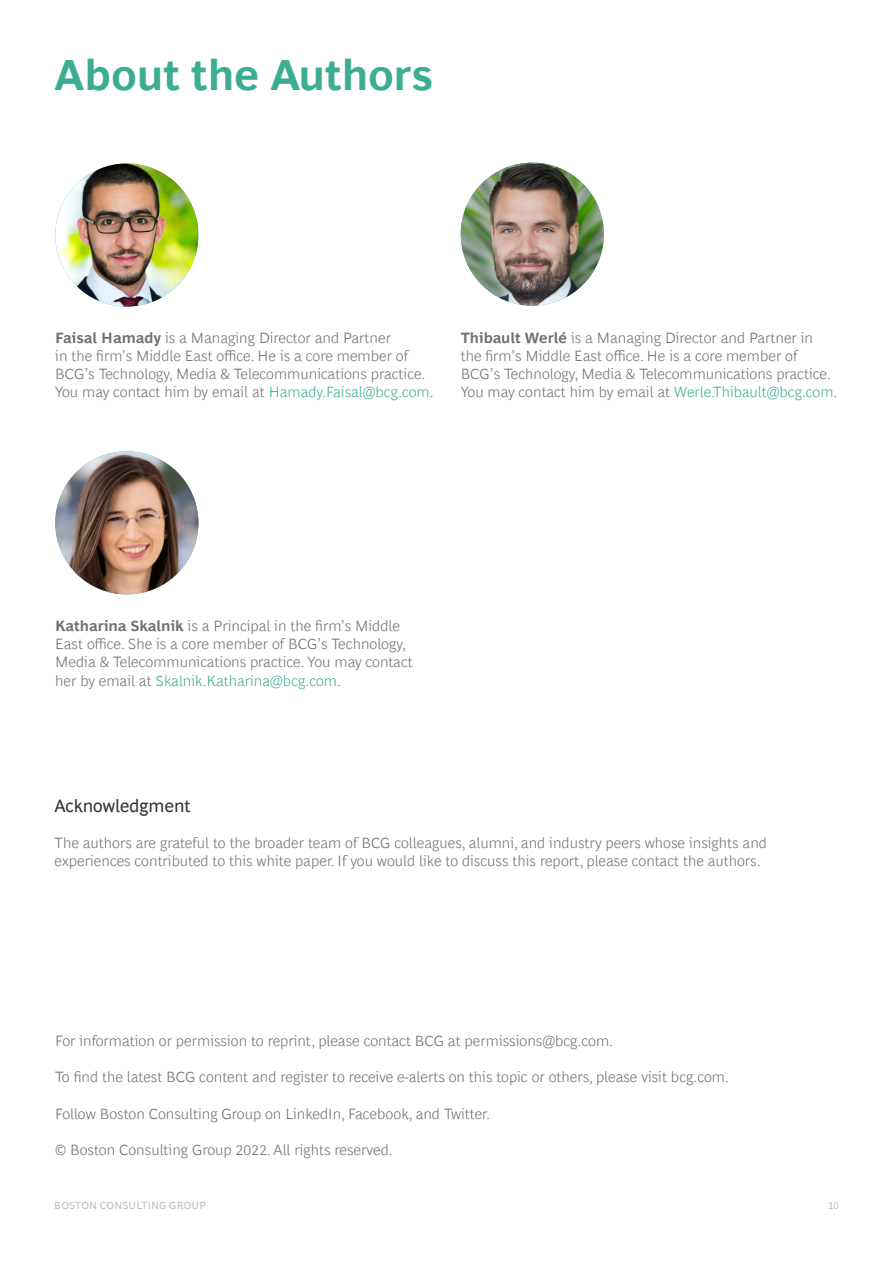
<style>
.page{position:relative;width:893px;height:1263px;background:#fff}
.page>*{position:absolute;margin:0;border:0;box-sizing:border-box;transform-origin:0 0}
.t1{font:700 43.5px "Henderson BCG Sans";color:#3cad93}
.t2{font:18px "Henderson BCG Sans";color:#333}
.t3{font:300 15px/18px "Henderson BCG Sans";color:#707071}
.t4{font:10.5px "Henderson BCG Sans";letter-spacing:.01em;color:#c0bfbf}
.s1{font-weight:700}
.s2{color:#3cad93}
</style>
<div class="page">
<img style="left:55px;top:163px;width:143px;height:144px">
<img style="left:55px;top:451px;width:143px;height:143px;border-radius:72px">
<img style="left:461px;top:163px;width:143px;height:143px;border-radius:72px">
<h1 class="t1" style="left:55px;top:44px;width:380px">About the Authors</h1>
<p class="t3" style="left:55px;top:327px;width:380px"><span class="s1">Faisal Hamady</span> is a Managing Director and Partner<br>in the firm’s Middle East office. He is a core member of BCG’s Technology, Media &amp; Telecommunications practice.<br>You may contact him by email at <span class="s2">Hamady.Faisal@bcg.com</span>.</p>
<p class="t3" style="left:461px;top:327px;width:378px"><span class="s1">Thibault Werlé</span> is a Managing Director and Partner in the firm’s Middle East office. He is a core member of BCG’s Technology, Media &amp; Telecommunications practice.<br>You may contact him by email at <span class="s2">Werle.Thibault@bcg.com</span>.</p>
<p class="t3" style="left:55px;top:616px;width:359px"><span class="s1">Katharina Skalnik</span> is a Principal in the firm’s Middle East office. She is a core member of BCG’s Technology, Media &amp; Telecommunications practice. You may contact her by email at <span class="s2">Skalnik.Katharina@bcg.com</span>.</p>
<p class="t2" style="left:55px;top:792px;width:138px">Acknowledgment</p>
<p class="t3" style="left:55px;top:832px;width:714px">The authors are grateful to the broader team of BCG colleagues, alumni, and industry peers whose insights and experiences contributed to this white paper. If you would like to discuss this report, please contact the authors.</p>
<p class="t3" style="left:55px;top:1031px;width:559px">For information or permission to reprint, please contact BCG at permissions@bcg.com.</p>
<p class="t3" style="left:55px;top:1067px;width:675px">To find the latest BCG content and register to receive e-alerts on this topic or others, please visit bcg.com.</p>
<p class="t3" style="left:55px;top:1103px;width:436px">Follow Boston Consulting Group on LinkedIn, Facebook, and Twitter.</p>
<p class="t3" style="left:55px;top:1139px;width:339px">© Boston Consulting Group 2022. All rights reserved.</p>
<p class="t4" style="left:54px;top:1197px;width:153px">BOSTON CONSULTING GROUP</p>
<p class="t4" style="left:828px;top:1197px;width:12px">10</p>
</div>
